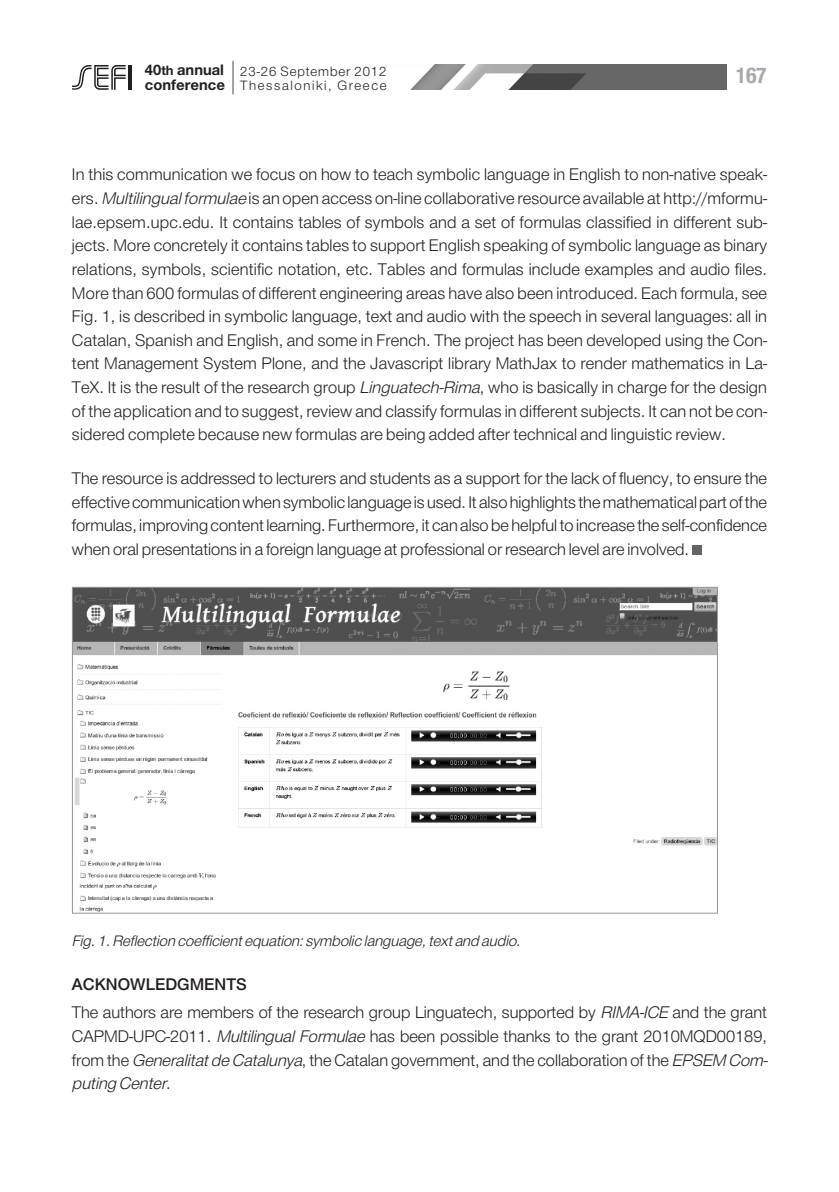
<style>
.page{position:relative;width:839px;height:1192px;background:#fff}
.page>*{position:absolute;margin:0;border:0;box-sizing:border-box;transform-origin:0 0}
.t1{font:700 23.28px "CF Helvetica Cond";color:#a8a9ad}
.t2{font:300 17.5px/23.6px "CF Helvetica";color:#231f20;text-align:justify}
.t3{font:italic 300 15.75px "CF Helvetica";color:#231f20}
.t4{font:700 15.75px/14px "CF Helvetica";color:#231f20}
.t5{font:300 14px/14px "CF Helvetica";letter-spacing:.115em;color:#231f20}
.s1{font-size:14px}
.s2{font-style:italic}
.s3{font-weight:500}
</style>
<div class="page">
<img style="left:410px;top:65px;width:316px;height:25px">
<svg style="left:72px;top:65px;width:60px;height:25px"></svg>
<hr style="left:232px;top:61px;width:2px;height:33px;background:#939598">
<div style="left:692px;top:545px;width:9px;height:10px;background:#636366"></div>
<img style="left:74px;top:589px;width:641px;height:322px">
<p class="t4" style="left:145px;top:65px;width:81px">40<span class="s1">th</span> annual conference</p>
<p class="t5" style="left:240px;top:65px;width:148px">23-26 September 2012<br>Thessaloniki, Greece</p>
<h1 class="t1" style="left:735px;top:68px;width:33px">167</h1>
<p class="t2" style="left:72px;top:164px;width:696px">In this communication we focus on how to teach symbolic language in English to non-native speak&shy;ers. <span class="s2">Multilingualformulae</span>is an open access on-line collaborative resource available at http://mformu&shy;lae.epsem.upc.edu. It contains tables of symbols and a set of formulas classified in different sub&shy;jects. More concretely it contains tables to support English speaking of symbolic language as binary relations, symbols, scientific notation, etc. Tables and formulas include examples and audio files.<br>More than 600 formulas of different engineering areas have also been introduced. Each formula, see Fig. 1, is described in symbolic language, text and audio with the speech in several languages: all in Catalan, Spanish and English, and some in French. The project has been developed using the Con&shy;tent Management System Plone, and the Javascript library MathJax to render mathematics in La-TeX. It is the result of the research group <span class="s2">Linguatech-Rima</span>, who is basically in charge for the design of the application and to suggest, review and classify formulas in different subjects. It can not be con&shy;sidered complete because new formulas are being added after technical and linguistic review.</p>
<p class="t2" style="left:72px;top:468px;width:696px">The resource is addressed to lecturers and students as a support for the lack of fluency, to ensure the effective communication when symbolic language is used. It also highlights the mathematical part of the formulas, improving content learning. Furthermore, it can also be helpful to increase the self-confidence when oral presentations in a foreign language at professional or research level are involved.</p>
<p class="t3" style="left:72px;top:935px;width:452px">Fig.1.Reflection coefficientequation:symbolic language,textand audio.</p>
<p class="t2" style="left:72px;top:971px;width:696px;line-height:28.5px"><span class="s3">ACKNOWLEDGMENTS<br></span>The authors are members of the research group Linguatech, supported by <span class="s2">RIMA-ICE</span>and the grant</p>
<p class="t2" style="left:72px;top:1025px;width:699px;text-align:left">CAPMD-UPC-2011. <span class="s2">Multilingual Formulae</span>has been possible thanks to the grant 2010MQD00189, from the <span class="s2">Generalitatde Catalunya</span>, the Catalan government, and the collaboration of the <span class="s2">EPSEM Com&shy;puting Center</span>.</p>
</div>
